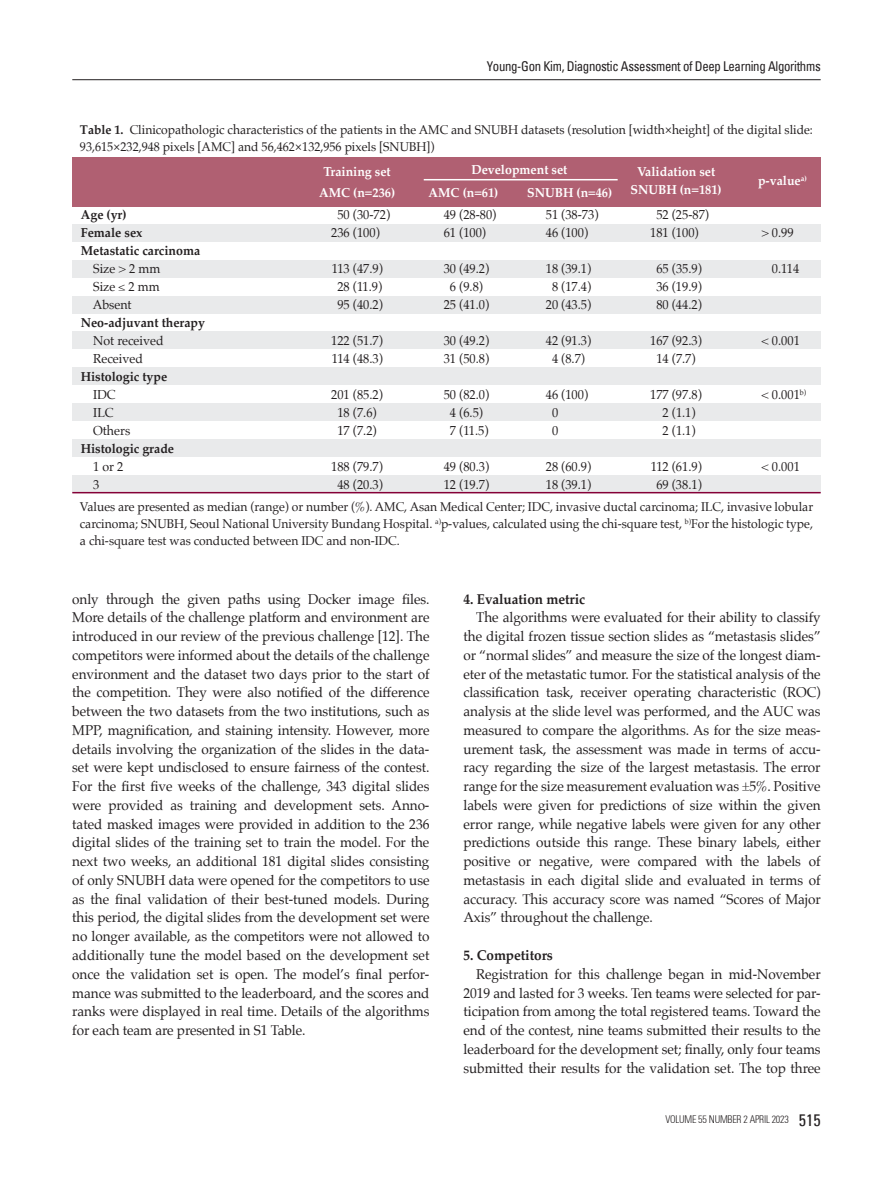
<style>
.page{position:relative;width:893px;height:1191px;background:#fff}
.page>*{position:absolute;margin:0;border:0;box-sizing:border-box;transform-origin:0 0}
.t1{font:14.25px/18.8px "Palatino";letter-spacing:-.005em;color:#231f20;text-align:justify;scale:.95 1}
.t2{font:700 14.25px "Palatino";letter-spacing:-.005em;color:#231f20;scale:.95 1}
.t3{font:condensed 13.5px "Univers";letter-spacing:-.025em;color:#231f20;scale:.95 1}
.t4{font:13.05px "Palatino";color:#231f20;scale:.95 1}
.t5{font:700 13.05px "Palatino";color:#fff;scale:.95 1}
.t6{font:700 13.05px "Palatino";color:#231f20;scale:.95 1}
.t7{font:12.75px/17.2px "Palatino";color:#231f20;scale:.95 1}
.t8{font:300 condensed 10.5px "Univers";letter-spacing:-.02em;color:#231f20;scale:.95 1}
.s1{font-weight:700}
.s2{color:#e9eaeb}
.s3{color:#fff}
.s4{font-weight:400;font-size:16.5px}
</style>
<div class="page">
<hr style="left:72px;top:79px;width:749px;height:1px;background:#231f20">
<div style="left:72px;top:157px;width:749px;height:49px;background:#b06072"></div>
<div style="left:72px;top:224px;width:749px;height:17px;background:#e9eaeb"></div>
<div style="left:72px;top:260px;width:749px;height:17px;background:#e9eaeb"></div>
<div style="left:72px;top:296px;width:749px;height:17px;background:#e9eaeb"></div>
<div style="left:72px;top:332px;width:749px;height:17px;background:#e9eaeb"></div>
<div style="left:72px;top:368px;width:749px;height:17px;background:#e9eaeb"></div>
<div style="left:72px;top:404px;width:749px;height:17px;background:#e9eaeb"></div>
<div style="left:72px;top:440px;width:749px;height:17px;background:#e9eaeb"></div>
<div style="left:72px;top:476px;width:749px;height:17px;background:#e9eaeb"></div>
<hr style="left:72px;top:492px;width:749px;height:1px;background:#840037">
<hr style="left:424px;top:179px;width:194px;height:1px;background:#fff">
<p class="t3" style="left:487px;top:57px;width:353px">Young-Gon Kim, Diagnostic Assessment of Deep Learning Algorithms</p>
<p class="t7" style="left:80px;top:121px;width:773px"><span class="s1">Table 1.</span> Clinicopathologic characteristics of the patients in the AMC and SNUBH datasets (resolution [width×height] of the digital slide:<br>93,615×232,948 pixels [AMC] and 56,462×132,956 pixels [SNUBH])</p>
<p class="t5" style="left:324px;top:161px;width:72px">Training set</p>
<p class="t5" style="left:471px;top:158px;width:103px">Development set</p>
<p class="t5" style="left:637px;top:161px;width:84px">Validation set</p>
<p class="t5" style="left:758px;top:170px;width:53px">p-value<sup>a)</sup></p>
<p class="t5" style="left:319px;top:181px;width:82px">AMC (n=236)</p>
<p class="t5" style="left:429px;top:181px;width:75px">AMC (n=61)</p>
<p class="t5" style="left:527px;top:181px;width:91px">SNUBH (n=46)</p>
<p class="t5" style="left:630px;top:179px;width:97px">SNUBH (n=181)</p>
<p class="t6" style="left:81px;top:203px;width:50px">Age (yr)</p>
<p class="t4" style="left:337px;top:204px;width:57px">50 (30-72)</p>
<p class="t4" style="left:444px;top:204px;width:57px">49 (28-80)</p>
<p class="t4" style="left:546px;top:204px;width:57px">51 (38-73)</p>
<p class="t4" style="left:656px;top:204px;width:57px">52 (25-87)</p>
<p class="t6" style="left:81px;top:221px;width:66px">Female sex</p>
<p class="t4" style="left:331px;top:222px;width:53px">236 (100)</p>
<p class="t4" style="left:444px;top:222px;width:46px">61 (100)</p>
<p class="t4" style="left:546px;top:222px;width:46px">46 (100)</p>
<p class="t4" style="left:650px;top:222px;width:53px">181 (100)</p>
<p class="t4" style="left:761px;top:222px;width:36px">&gt; 0.99</p>
<p class="t6" style="left:81px;top:239px;width:127px">Metastatic carcinoma</p>
<p class="t4" style="left:93px;top:258px;width:72px">Size &gt; 2 mm</p>
<p class="t4" style="left:332px;top:258px;width:55px">113 (47.9)</p>
<p class="t4" style="left:444px;top:258px;width:49px">30 (49.2)</p>
<p class="t4" style="left:546px;top:258px;width:49px">18 (39.1)</p>
<p class="t4" style="left:656px;top:258px;width:49px">65 (35.9)</p>
<p class="t4" style="left:772px;top:258px;width:30px">0.114</p>
<p class="t4" style="left:93px;top:276px;width:71px">Size ≤ 2 mm</p>
<p class="t4" style="left:337px;top:276px;width:49px">28 (11.9)</p>
<p class="t4" style="left:450px;top:276px;width:36px">6 (9.8)</p>
<p class="t4" style="left:552px;top:276px;width:43px">8 (17.4)</p>
<p class="t4" style="left:656px;top:276px;width:49px">36 (19.9)</p>
<p class="t4" style="left:93px;top:294px;width:43px">Absent</p>
<p class="t4" style="left:337px;top:294px;width:49px">95 (40.2)</p>
<p class="t4" style="left:444px;top:294px;width:49px">25 (41.0)</p>
<p class="t4" style="left:546px;top:294px;width:49px">20 (43.5)</p>
<p class="t4" style="left:656px;top:294px;width:49px">80 (44.2)</p>
<p class="t6" style="left:81px;top:311px;width:132px">Neo-adjuvant therapy</p>
<p class="t4" style="left:93px;top:330px;width:76px">Not received</p>
<p class="t4" style="left:331px;top:330px;width:56px">122 (51.7)</p>
<p class="t4" style="left:444px;top:330px;width:49px">30 (49.2)</p>
<p class="t4" style="left:546px;top:330px;width:49px">42 (91.3)</p>
<p class="t4" style="left:650px;top:330px;width:56px">167 (92.3)</p>
<p class="t4" style="left:761px;top:330px;width:42px">&lt; 0.001</p>
<p class="t4" style="left:93px;top:348px;width:54px">Received</p>
<p class="t4" style="left:332px;top:348px;width:55px">114 (48.3)</p>
<p class="t4" style="left:444px;top:348px;width:49px">31 (50.8)</p>
<p class="t4" style="left:552px;top:348px;width:36px">4 (8.7)</p>
<p class="t4" style="left:656px;top:348px;width:43px">14 (7.7)</p>
<p class="t6" style="left:81px;top:365px;width:92px">Histologic type</p>
<p class="t4" style="left:93px;top:384px;width:25px">IDC</p>
<p class="t4" style="left:331px;top:384px;width:56px">201 (85.2)</p>
<p class="t4" style="left:444px;top:384px;width:49px">50 (82.0)</p>
<p class="t4" style="left:546px;top:384px;width:46px">46 (100)</p>
<p class="t4" style="left:650px;top:384px;width:56px">177 (97.8)</p>
<p class="t4" style="left:761px;top:384px;width:49px">&lt; 0.001<sup>b)</sup></p>
<p class="t4" style="left:93px;top:402px;width:23px">ILC</p>
<p class="t4" style="left:337px;top:402px;width:43px">18 (7.6)</p>
<p class="t4" style="left:450px;top:402px;width:36px">4 (6.5)</p>
<p class="t4" style="left:552px;top:402px;width:16px">0 <span class="s2">(</span></p>
<p class="t4" style="left:663px;top:402px;width:36px">2 (1.1)</p>
<p class="t4" style="left:93px;top:420px;width:41px">Others</p>
<p class="t4" style="left:337px;top:420px;width:43px">17 (7.2)</p>
<p class="t4" style="left:450px;top:420px;width:42px">7 (11.5)</p>
<p class="t4" style="left:552px;top:420px;width:16px">0 <span class="s3">(</span></p>
<p class="t4" style="left:663px;top:420px;width:36px">2 (1.1)</p>
<p class="t6" style="left:81px;top:437px;width:100px">Histologic grade</p>
<p class="t4" style="left:93px;top:456px;width:33px">1 or 2</p>
<p class="t4" style="left:331px;top:456px;width:56px">188 (79.7)</p>
<p class="t4" style="left:444px;top:456px;width:49px">49 (80.3)</p>
<p class="t4" style="left:546px;top:456px;width:49px">28 (60.9)</p>
<p class="t4" style="left:651px;top:456px;width:55px">112 (61.9)</p>
<p class="t4" style="left:761px;top:456px;width:42px">&lt; 0.001</p>
<p class="t4" style="left:93px;top:474px;width:8px">3</p>
<p class="t4" style="left:337px;top:474px;width:49px">48 (20.3)</p>
<p class="t4" style="left:444px;top:474px;width:49px">12 (19.7)</p>
<p class="t4" style="left:546px;top:474px;width:49px">18 (39.1)</p>
<p class="t4" style="left:656px;top:474px;width:49px">69 (38.1)</p>
<p class="t7" style="left:80px;top:498px;width:773px;text-align:justify">Values are presented as median (range) or number (%). AMC, Asan Medical Center; IDC, invasive ductal carcinoma; ILC, invasive lobular carcinoma; SNUBH, Seoul National University Bundang Hospital. <sup>a)</sup>p-values, calculated using the chi-square test, <sup>b)</sup>For the histologic type, a chi-square test was conducted between IDC and non-IDC.</p>
<p class="t1" style="left:72px;top:589px;width:378px">only through the given paths using Docker image files.<br>More details of the challenge platform and environment are introduced in our review of the previous challenge [12]. The competitors were informed about the details of the challenge environment and the dataset two days prior to the start of the competition. They were also notified of the difference between the two datasets from the two institutions, such as MPP, magnification, and staining intensity. However, more details involving the organization of the slides in the data&shy;set were kept undisclosed to ensure fairness of the contest.<br>For the first five weeks of the challenge, 343 digital slides were provided as training and development sets. Anno&shy;tated masked images were provided in addition to the 236 digital slides of the training set to train the model. For the next two weeks, an additional 181 digital slides consisting of only SNUBH data were opened for the competitors to use as the final validation of their best-tuned models. During this period, the digital slides from the development set were no longer available, as the competitors were not allowed to additionally tune the model based on the development set once the validation set is open. The model’s final perfor&shy;mance was submitted to the leaderboard, and the scores and ranks were displayed in real time. Details of the algorithms for each team are presented in S1 Table.</p>
<p class="t2" style="left:463px;top:586px;width:130px">4. Evaluation metric</p>
<p class="t1" style="left:463px;top:608px;width:378px;text-indent:13px">The algorithms were evaluated for their ability to classify the digital frozen tissue section slides as “metastasis slides” or “normal slides” and measure the size of the longest diam&shy;eter of the metastatic tumor. For the statistical analysis of the classification task, receiver operating characteristic (ROC) analysis at the slide level was performed, and the AUC was measured to compare the algorithms. As for the size meas&shy;urement task, the assessment was made in terms of accu&shy;racy regarding the size of the largest metastasis. The error range for the size measurement evaluation was ±5%. Positive labels were given for predictions of size within the given error range, while negative labels were given for any other predictions outside this range. These binary labels, either positive or negative, were compared with the labels of metastasis in each digital slide and evaluated in terms of accuracy. This accuracy score was named “Scores of Major Axis” throughout the challenge.</p>
<p class="t2" style="left:463px;top:943px;width:96px">5. Competitors</p>
<p class="t1" style="left:463px;top:964px;width:377px;text-indent:13px">Registration for this challenge began in mid-November 2019 and lasted for 3 weeks. Ten teams were selected for par&shy;ticipation from among the total registered teams. Toward the end of the contest, nine teams submitted their results to the leaderboard for the development set; finally, only four teams submitted their results for the validation set. The top three</p>
<p class="t8" style="left:665px;top:1113px;width:165px">VOLUME 55 NUMBER 2 APRIL 2023 <span class="s4">515</span></p>
</div>
